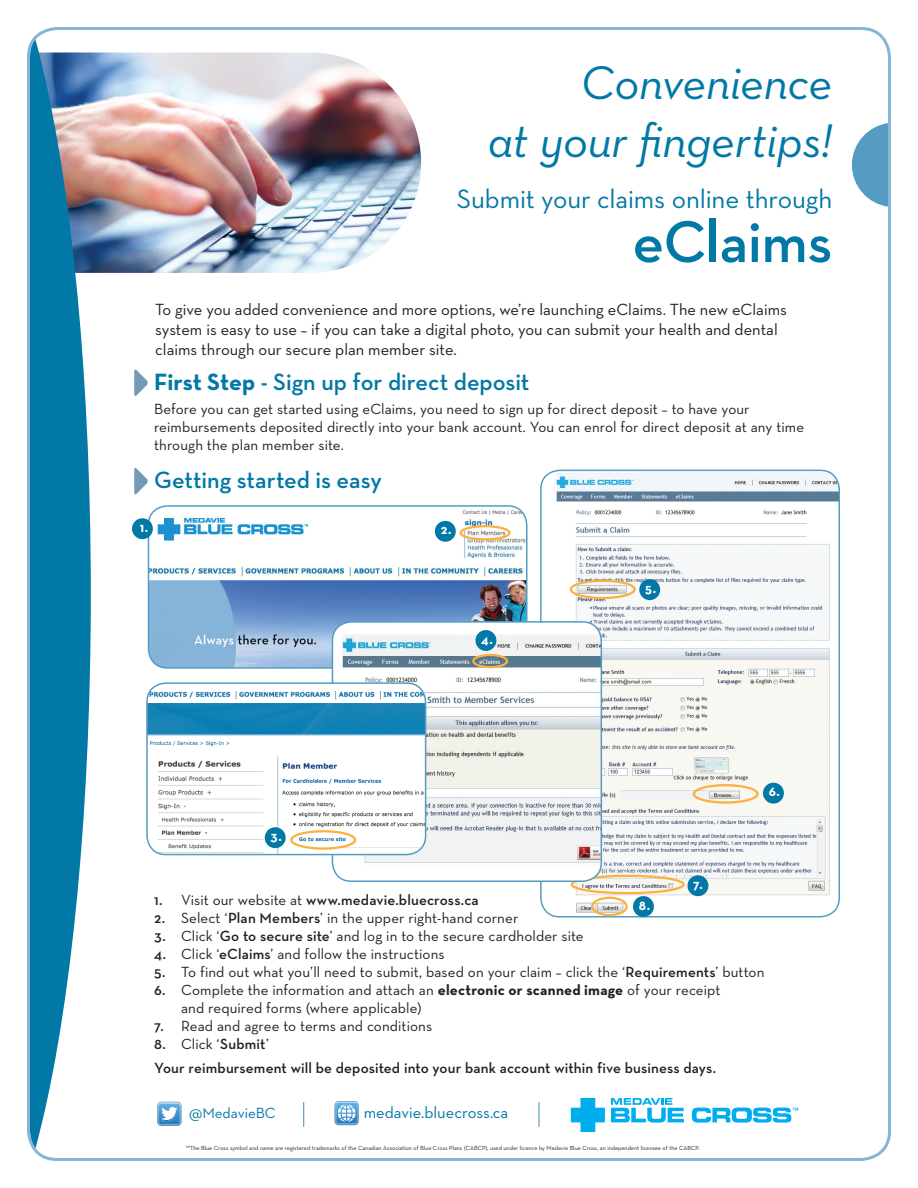
<style>
.page{position:relative;width:918px;height:1188px;background:#fff}
.page>*{position:absolute;margin:0;border:0;box-sizing:border-box;transform-origin:0 0}
.t1{font:600 60px "Neutra Text";letter-spacing:-.01em;color:#0278a6}
.t2{font:italic 48px/57.6px "Neutra Text";letter-spacing:-.01em;color:#0278a6;text-align:right}
.t3{font:27px "Neutra Text";letter-spacing:-.005em;color:#0278a6}
.t4{font:600 24px "Neutra Text";color:#0278a6}
.t5{font:16.5px/19.8px "Neutra Text";color:#231f20}
.t6{font:16.5px "Neutra Text";color:#0278a6}
.t7{font:15px/18px "Neutra Text";letter-spacing:.005em;color:#231f20}
.t8{font:600 15px/24px "Neutra Text";letter-spacing:.01em;color:#231f20}
.t9{font:15px "Neutra Text";color:#0278a6}
.t10{font:700 13.65px "Neutra Text";color:#fff}
.t11{font:6px "Neutra Text";color:#231f20}
.s1{font-weight:700}
.s2{font-weight:400}
.s3{font-weight:600}
</style>
<div class="page">
<svg style="left:134px;top:369px;width:14px;height:27px"></svg>
<img style="left:91px;top:52px;width:330px;height:221px">
<svg style="left:30px;top:38px;width:61px;height:1112px;fill:#0278a6"></svg>
<svg style="left:134px;top:468px;width:14px;height:27px"></svg>
<svg style="left:571px;top:1098px;width:34px;height:34px"></svg>
<svg style="left:692px;top:1108px;width:106px;height:15px"></svg>
<svg style="left:611px;top:1098px;width:73px;height:25px"></svg>
<svg style="left:157px;top:1102px;width:24px;height:24px"></svg>
<svg style="left:303px;top:1102px;width:1px;height:24px"></svg>
<hr style="left:538px;top:1102px;width:2px;height:24px;background:#549cc2">
<svg style="left:852px;top:123px;width:35px;height:84px"></svg>
<img style="left:148px;top:506px;width:377px;height:162px">
<div style="left:148px;top:505px;width:380px;height:164px;border:2px solid #549cc2;border-radius:19px"></div>
<div style="left:460px;top:525px;width:51px;height:16px;border:2px solid #fbb03f;border-radius:50%"></div>
<div style="left:132px;top:518px;width:21px;height:21px;background:#0278a6;border-radius:50%"></div>
<div style="left:435px;top:521px;width:21px;height:21px;background:#0278a6;border-radius:50%"></div>
<img style="left:541px;top:470px;width:298px;height:446px">
<div style="left:540px;top:470px;width:300px;height:448px;border:2px solid #549cc2;border-radius:19px"></div>
<div style="left:570px;top:580px;width:66px;height:19px;border:2px solid #fbb03f;border-radius:50%"></div>
<div style="left:693px;top:784px;width:66px;height:20px;border:2px solid #fbb03f;border-radius:50%"></div>
<div style="left:591px;top:897px;width:37px;height:19px;border:2px solid #fbb03f;border-radius:50%"></div>
<div style="left:571px;top:875px;width:114px;height:19px;border:2px solid #fbb03f;border-radius:50%"></div>
<div style="left:639px;top:579px;width:21px;height:21px;background:#0278a6;border-radius:50%"></div>
<div style="left:763px;top:783px;width:21px;height:21px;background:#0278a6;border-radius:50%"></div>
<div style="left:633px;top:896px;width:21px;height:21px;background:#0278a6;border-radius:50%"></div>
<div style="left:688px;top:875px;width:20px;height:21px;background:#0278a6;border-radius:50%"></div>
<img style="left:332px;top:622px;width:269px;height:259px">
<div style="left:332px;top:621px;width:270px;height:261px;border:2px solid #549cc2;border-radius:19px"></div>
<div style="left:472px;top:654px;width:36px;height:14px;border:2px solid #fbb03f;border-radius:50%"></div>
<div style="left:476px;top:630px;width:20px;height:21px;background:#0278a6;border-radius:50%"></div>
<img style="left:147px;top:683px;width:279px;height:172px">
<div style="left:146px;top:682px;width:280px;height:173px;border:2px solid #549cc2;border-radius:19px"></div>
<div style="left:290px;top:830px;width:66px;height:20px;border:2px solid #fbb03f;border-radius:50%"></div>
<div style="left:265px;top:827px;width:21px;height:21px;background:#0278a6;border-radius:50%"></div>
<svg style="left:335px;top:1101px;width:24px;height:24px"></svg>
<h2 class="t2" style="left:488px;top:53px;width:346px">Convenience<br>at your fingertips!</h2>
<h3 class="t3" style="left:457px;top:183px;width:377px">Submit your claims online through</h3>
<h1 class="t1" style="left:633px;top:205px;width:201px">eClaims</h1>
<p class="t5" style="left:155px;top:300px;width:633px">To give you added convenience and more options, we’re launching eClaims. The new eClaims system is easy to use – if you can take a digital photo, you can submit your health and dental claims through our secure plan member site.</p>
<h3 class="t4" style="left:154px;top:368px;width:377px"><span class="s1">First Step</span> - Sign up for direct deposit</h3>
<p class="t7" style="left:154px;top:400px;width:652px">Before you can get started using eClaims, you need to sign up for direct deposit – to have your reimbursements deposited directly into your bank account. You can enrol for direct deposit at any time through the plan member site.</p>
<h3 class="t4" style="left:154px;top:465px;width:229px">Getting started is easy</h3>
<p class="t10" style="left:140px;top:519px;width:10px">1.</p>
<p class="t10" style="left:441px;top:521px;width:12px">2.</p>
<p class="t10" style="left:481px;top:631px;width:13px">4.</p>
<p class="t10" style="left:271px;top:828px;width:13px">3.</p>
<p class="t10" style="left:645px;top:580px;width:13px">5.</p>
<p class="t10" style="left:693px;top:876px;width:11px">7.</p>
<p class="t10" style="left:769px;top:783px;width:13px">6.</p>
<p class="t8" style="left:154px;top:888px;width:326px">1. <span class="s2">Visit our website at</span> www.medavie.bluecross.ca</p>
<p class="t7" style="left:154px;top:909px;width:366px"><span class="s3">2.</span> Select ‘<span class="s3">Plan Members</span>’ in the upper right-hand corner</p>
<p class="t7" style="left:154px;top:927px;width:431px"><span class="s3">3.</span> Click ‘<span class="s3">Go to secure site</span>’ and log in to the secure cardholder site</p>
<p class="t7" style="left:154px;top:945px;width:292px"><span class="s3">4.</span> Click ‘<span class="s3">eClaims</span>’ and follow the instructions</p>
<p class="t7" style="left:154px;top:963px;width:612px"><span class="s3">5.</span> To find out what you’ll need to submit, based on your claim – click the ‘<span class="s3">Requirements</span>’ button</p>
<p class="t7" style="left:181px;top:981px;width:541px;text-indent:-27px"><span class="s3">6.</span> Complete the information and attach an <span class="s1">electronic or scanned image</span> of your receipt and required forms (where applicable)</p>
<p class="t7" style="left:154px;top:1017px;width:280px"><span class="s3">7.</span> Read and agree to terms and conditions</p>
<p class="t8" style="left:154px;top:1032px;width:564px">8. <span class="s2">Click ‘</span>Submit<span class="s2">’<br></span>Your reimbursement will be deposited into your bank account within five business days.</p>
<p class="t10" style="left:639px;top:897px;width:13px">8.</p>
<p class="t9" style="left:189px;top:1104px;width:88px">@MedavieBC</p>
<p class="t6" style="left:364px;top:1102px;width:146px">medavie.bluecross.ca</p>
<p class="t11" style="left:186px;top:1144px;width:516px">™The Blue Cross symbol and name are registered trademarks of the Canadian Association of Blue Cross Plans (CABCP), used under licence by Medavie Blue Cross, an independent licensee of the CABCP.</p>
</div>
